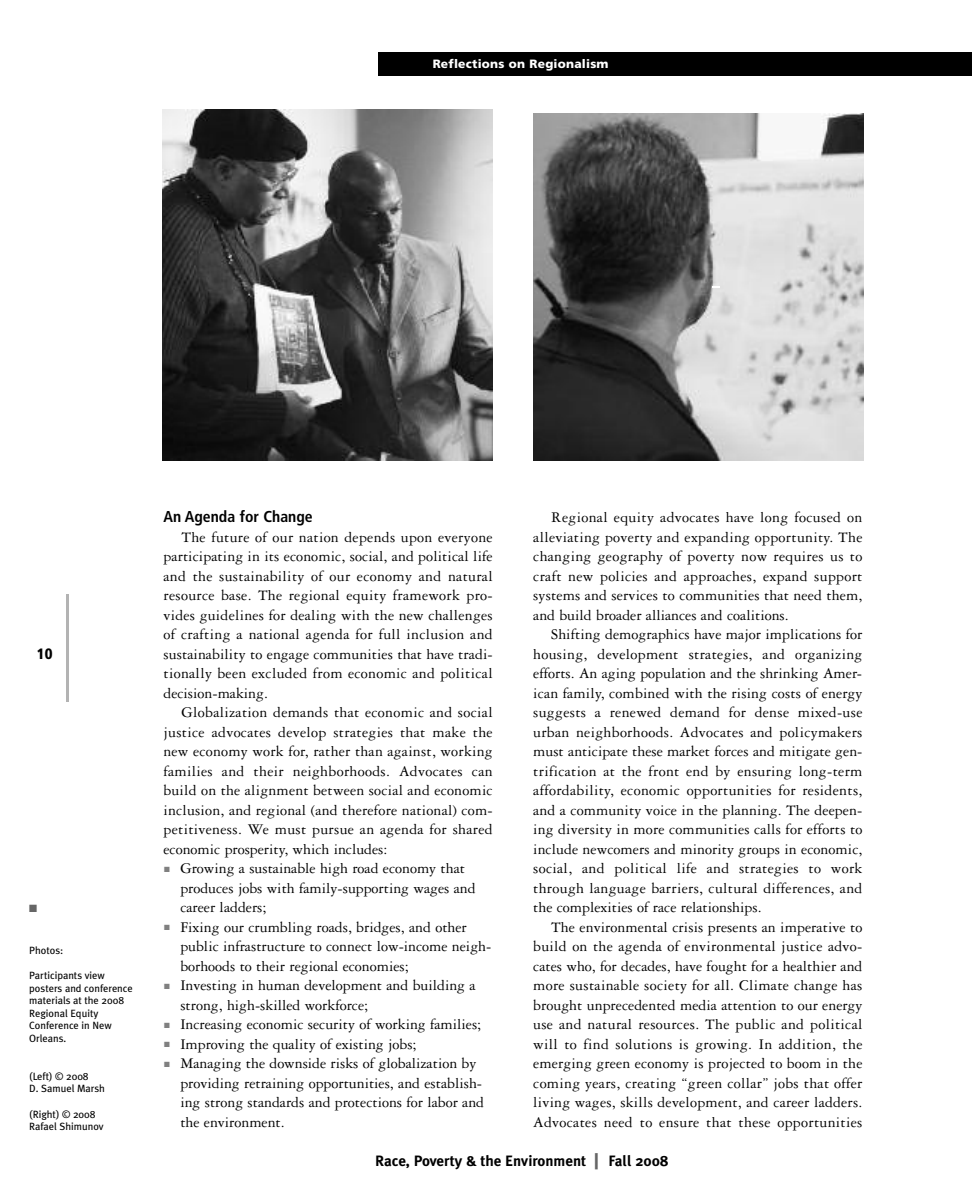
<style>
.page{position:relative;width:972px;height:1188px;background:#fff}
.page>*{position:absolute;margin:0;border:0;box-sizing:border-box;transform-origin:0 0}
.t1{font:15.75px/19.5px "Garamond Three";color:#000;text-align:justify}
.t2{font:700 condensed 15.75px "Frutiger";color:#000}
.t3{font:700 15px "Meta Plus";color:#000}
.t4{font:900 condensed 15px "Frutiger";color:#000}
.t5{font:900 12px "Frutiger";letter-spacing:.015em;color:#fff}
.t6{font:10.5px/12.6px "Meta Plus";color:#000}
.t7{font:10.5px "Zapf Dingbats";color:#666}
.s1{color:#808080}
.s2{font-size:21px;color:#666}
</style>
<div class="page">
<hr style="left:66px;top:594px;width:3px;height:108px;background:#b3b3b3">
<div style="left:378px;top:52px;width:594px;height:24px;background:#000"></div>
<img style="left:162px;top:110px;width:331px;height:350px">
<img style="left:533px;top:114px;width:331px;height:346px">
<svg style="left:712px;top:286px;width:8px;height:2px"></svg>
<p class="t5" style="left:433px;top:59px;width:177px">Reflections on Regionalism</p>
<p class="t4" style="left:37px;top:647px;width:17px">10</p>
<p class="t7" style="left:29px;top:902px;width:9px">■</p>
<p class="t6" style="left:29px;top:944px;width:36px">Photos:</p>
<p class="t6" style="left:29px;top:969px;width:105px">Participants view posters and conference materials at the 2008<br>Regional Equity<br>Conference in New<br>Orleans.</p>
<p class="t6" style="left:29px;top:1070px;width:77px">(Left) © 2008<br>D. Samuel Marsh</p>
<p class="t6" style="left:29px;top:1108px;width:76px">(Right) © 2008<br>Rafael Shimunov</p>
<p class="t2" style="left:164px;top:510px;width:151px">An Agenda for Change</p>
<p class="t1" style="left:163px;top:528px;width:331px;text-indent:18px">The future of our nation depends upon everyone participating in its economic, social, and political life and the sustainability of our economy and natural resource base. The regional equity framework pro&shy;vides guidelines for dealing with the new challenges of crafting a national agenda for full inclusion and sustainability to engage communities that have tradi&shy;tionally been excluded from economic and political decision-making.</p>
<p class="t1" style="left:163px;top:704px;width:331px;text-indent:18px">Globalization demands that economic and social justice advocates develop strategies that make the new economy work for, rather than against, working families and their neighborhoods. Advocates can build on the alignment between social and economic inclusion, and regional (and therefore national) com&shy;petitiveness. We must pursue an agenda for shared economic prosperity, which includes:</p>
<p class="t1" style="left:180px;top:860px;width:297px;text-align:left;text-indent:-16px"><span class="s1">■</span> Growing a sustainable high road economy that produces jobs with family-supporting wages and career ladders;</p>
<p class="t1" style="left:180px;top:918px;width:312px;text-align:left;text-indent:-16px"><span class="s1">■</span> Fixing our crumbling roads, bridges, and other public infrastructure to connect low-income neigh&shy;borhoods to their regional economies;</p>
<p class="t1" style="left:180px;top:977px;width:297px;text-indent:-16px"><span class="s1">■</span> Investing in human development and building a strong, high-skilled workforce;</p>
<p class="t1" style="left:164px;top:1016px;width:319px"><span class="s1">■</span> Increasing economic security of working families;</p>
<p class="t1" style="left:164px;top:1035px;width:254px"><span class="s1">■</span> Improving the quality of existing jobs;</p>
<p class="t1" style="left:180px;top:1055px;width:305px;text-align:left;text-indent:-16px"><span class="s1">■</span> Managing the downside risks of globalization by providing retraining opportunities, and establish&shy;ing strong standards and protections for labor and the environment.</p>
<p class="t1" style="left:533px;top:509px;width:331px;text-indent:18px">Regional equity advocates have long focused on alleviating poverty and expanding opportunity. The changing geography of poverty now requires us to craft new policies and approaches, expand support systems and services to communities that need them, and build broader alliances and coalitions.</p>
<p class="t1" style="left:533px;top:626px;width:331px;text-indent:18px">Shifting demographics have major implications for housing, development strategies, and organizing efforts. An aging population and the shrinking Amer&shy;ican family, combined with the rising costs of energy suggests a renewed demand for dense mixed-use urban neighborhoods. Advocates and policymakers must anticipate these market forces and mitigate gen&shy;trification at the front end by ensuring long-term affordability, economic opportunities for residents, and a community voice in the planning. The deepen&shy;ing diversity in more communities calls for efforts to include newcomers and minority groups in economic, social, and political life and strategies to work through language barriers, cultural differences, and the complexities of race relationships.</p>
<p class="t1" style="left:533px;top:918px;width:331px;text-indent:18px">The environmental crisis presents an imperative to build on the agenda of environmental justice advo&shy;cates who, for decades, have fought for a healthier and more sustainable society for all. Climate change has brought unprecedented media attention to our energy use and natural resources. The public and political will to find solutions is growing. In addition, the emerging green economy is projected to boom in the coming years, creating “green collar” jobs that offer living wages, skills development, and career ladders.<br>Advocates need to ensure that these opportunities</p>
<p class="t3" style="left:375px;top:1152px;width:295px">Race, Poverty &amp; the Environment <span class="s2">|</span> Fall 2008</p>
</div>
